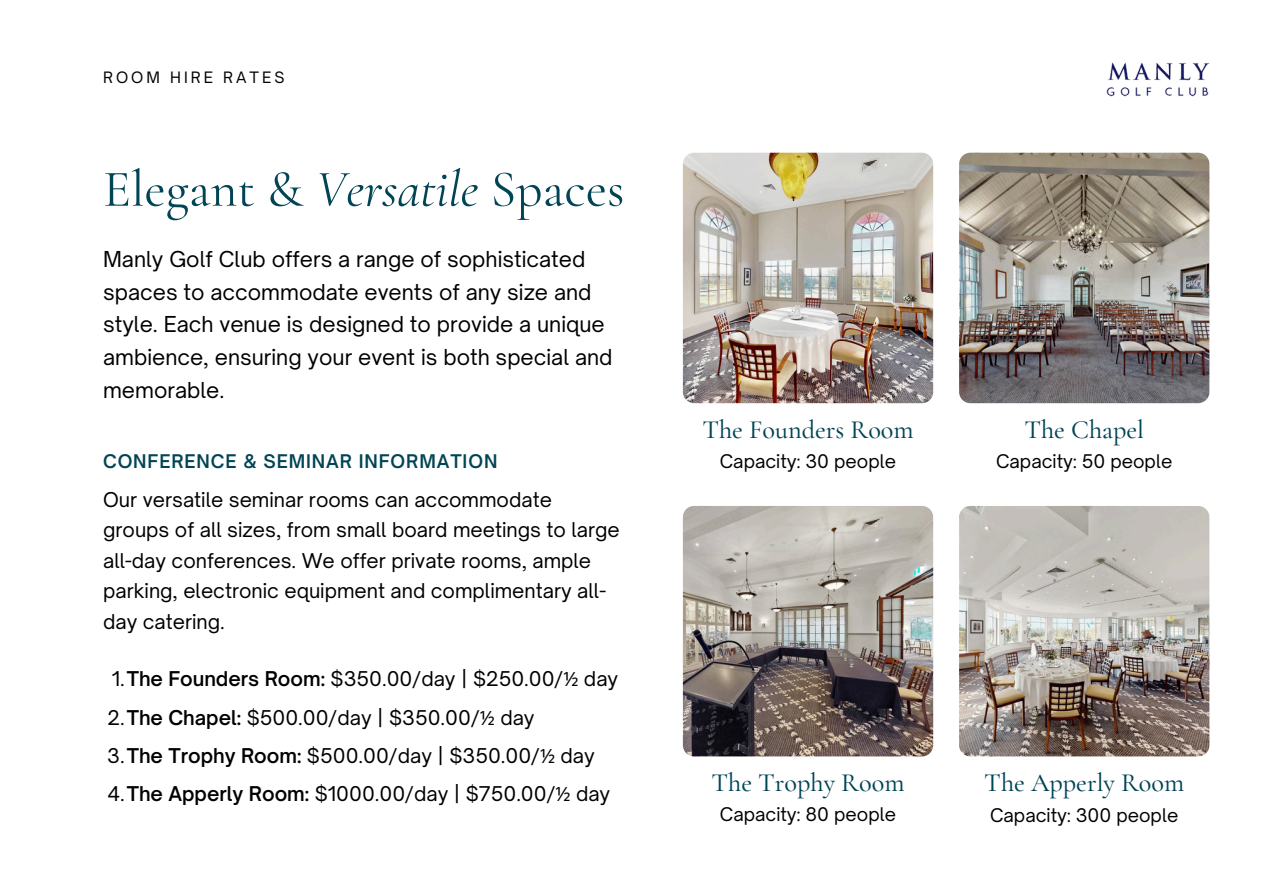
<style>
.page{position:relative;width:1263px;height:894px;background:#fff}
.page>*{position:absolute;margin:0;border:0;box-sizing:border-box;transform-origin:0 0}
.t1{font:51.9px "Cormorant Garamond";color:#045}
.t2{font:500 26.25px "Cormorant Garamond";color:#045}
.t3{font:21px/32.7px "Open Sauce One";color:#000}
.t4{font:19.5px/30.3px "Open Sauce One";color:#000}
.t5{font:18px "Open Sauce One";color:#000}
.t6{font:600 18px "Open Sauce One";letter-spacing:.05em;color:#045}
.t7{font:15px "Open Sauce One";letter-spacing:.2em;color:#000}
.s1{font-style:italic}
.s2{font-weight:600}
.s3{font-family:"Noto Sans"}
</style>
<div class="page">
<img style="left:1106px;top:62px;width:103px;height:35px">
<img style="left:683px;top:153px;width:250px;height:250px;border-radius:11px">
<img style="left:959px;top:153px;width:250px;height:250px;border-radius:11px">
<img style="left:683px;top:506px;width:250px;height:250px;border-radius:11px">
<img style="left:959px;top:506px;width:250px;height:250px;border-radius:11px">
<p class="t7" style="left:103px;top:68px;width:183px">ROOM HIRE RATES</p>
<h2 class="t1" style="left:103px;top:158px;width:523px">Elegant &amp; <span class="s1">Versatile</span> Spaces</h2>
<p class="t3" style="left:103px;top:242px;width:511px">Manly Golf Club offers a range of sophisticated spaces to accommodate events of any size and style. Each venue is designed to provide a unique ambience, ensuring your event is both special and memorable.</p>
<p class="t6" style="left:103px;top:450px;width:396px">CONFERENCE &amp; SEMINAR INFORMATION</p>
<h2 class="t4" style="left:103px;top:484px;width:518px">Our versatile seminar rooms can accommodate groups of all sizes, from small board meetings to large all-day conferences. We offer private rooms, ample parking, electronic equipment and complimentary all&shy;day catering.</h2>
<p class="t4" style="left:112px;top:663px;width:508px">1.<span class="s2">The Founders Room:</span> $350.00/day | $250.00/<span class="s3">½</span> day</p>
<p class="t4" style="left:108px;top:701px;width:429px">2.<span class="s2">The Chapel:</span> $500.00/day | $350.00/<span class="s3">½</span> day</p>
<p class="t4" style="left:107px;top:740px;width:489px">3.<span class="s2">The Trophy Room:</span> $500.00/day | $350.00/<span class="s3">½</span> day</p>
<p class="t4" style="left:107px;top:778px;width:504px">4.<span class="s2">The Apperly Room:</span> $1000.00/day | $750.00/<span class="s3">½</span> day</p>
<h5 class="t2" style="left:702px;top:413px;width:213px">The Founders Room</h5>
<p class="t2" style="left:1024px;top:413px;width:121px">The Chapel</p>
<h5 class="t5" style="left:720px;top:449px;width:178px">Capacity: 30 people</h5>
<p class="t5" style="left:996px;top:450px;width:178px">Capacity: 50 people</p>
<h2 class="t2" style="left:712px;top:766px;width:194px">The Trophy Room</h2>
<h5 class="t2" style="left:984px;top:766px;width:201px">The Apperly Room</h5>
<h2 class="t5" style="left:720px;top:802px;width:178px">Capacity: 80 people</h2>
<h5 class="t5" style="left:990px;top:803px;width:190px">Capacity: 300 people</h5>
</div>
